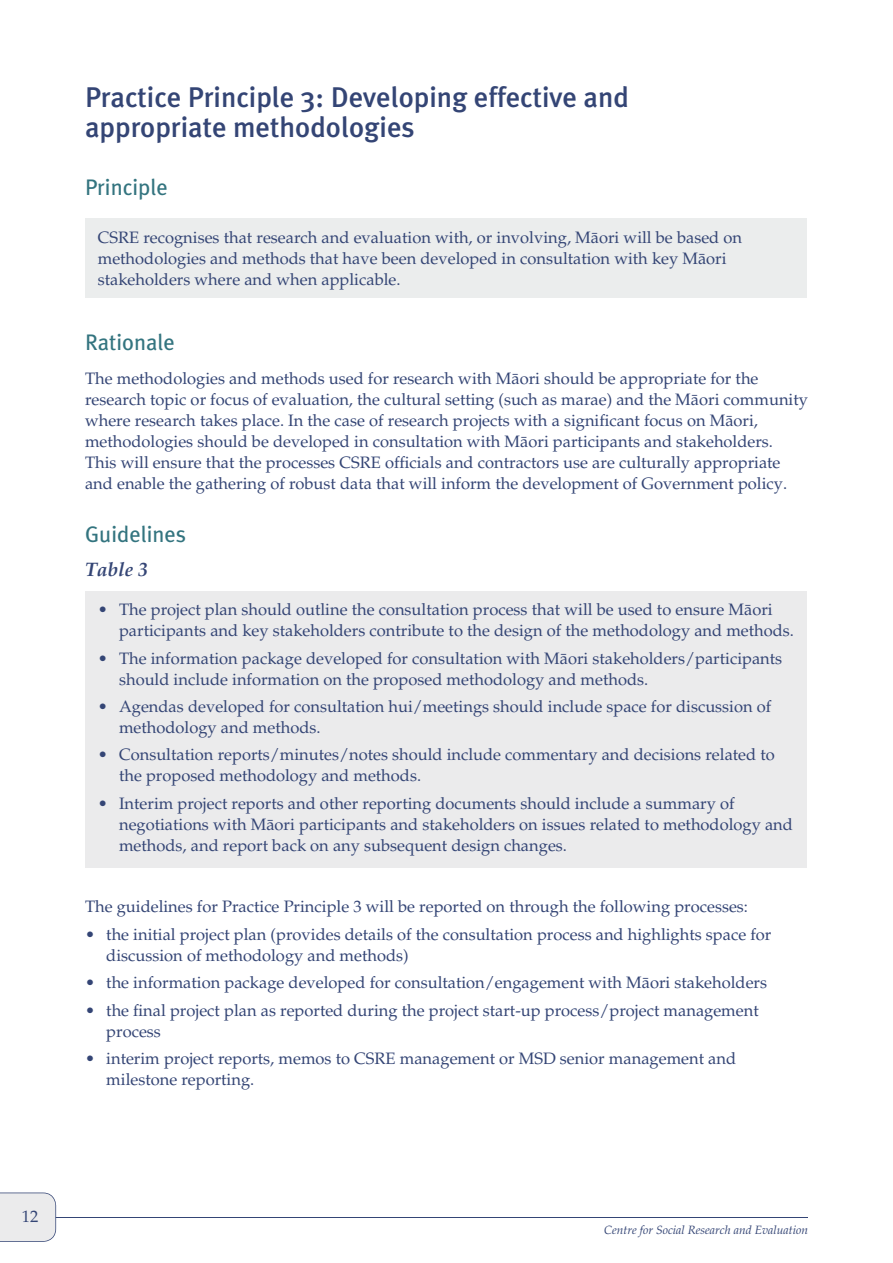
<style>
.page{position:relative;width:893px;height:1263px;background:#fff}
.page>*{position:absolute;margin:0;border:0;box-sizing:border-box;transform-origin:0 0}
.t1{font:500 28.5px/30px "Meta Plus";color:#344575}
.t2{font:22.5px "Meta Plus";color:#33747f}
.t3{font:19.5px "Maori Palatino Bitalic";color:#344575}
.t4{font:16.5px/21px "Maori Palatino Roman";color:#344575}
.t5{font:italic 12px "Maori Palatino";color:#344575}
</style>
<div class="page">
<hr style="left:41px;top:1217px;width:767px;height:1px;background:#344575">
<svg style="left:0;top:1192px;width:56px;height:50px;background:#e4e5e8"></svg>
<div style="left:85px;top:218px;width:721px;height:80px;background:#ebeded"></div>
<div style="left:85px;top:591px;width:721px;height:276px;background:#ebebec"></div>
<h1 class="t1" style="left:85px;top:82px;width:545px">Practice Principle 3: Developing effective and appropriate methodologies</h1>
<h2 class="t2" style="left:85px;top:175px;width:84px">Principle</h2>
<p class="t4" style="left:98px;top:227px;width:646px">CSRE recognises that research and evaluation with, or involving, Mäori will be based on methodologies and methods that have been developed in consultation with key Mäori stakeholders where and when applicable.</p>
<h2 class="t2" style="left:85px;top:329px;width:91px">Rationale</h2>
<p class="t4" style="left:85px;top:368px;width:724px">The methodologies and methods used for research with Mäori should be appropriate for the research topic or focus of evaluation, the cultural setting (such as marae) and the Mäori community where research takes place. In the case of research projects with a significant focus on Mäori, methodologies should be developed in consultation with Mäori participants and stakeholders.<br>This will ensure that the processes CSRE officials and contractors use are culturally appropriate and enable the gathering of robust data that will inform the development of Government policy.</p>
<h2 class="t2" style="left:85px;top:521px;width:103px">Guidelines</h2>
<p class="t3" style="left:85px;top:558px;width:65px">Table 3</p>
<p class="t4" style="left:119px;top:599px;width:676px;text-indent:-21px">• The project plan should outline the consultation process that will be used to ensure Mäori participants and key stakeholders contribute to the design of the methodology and methods.</p>
<p class="t4" style="left:119px;top:648px;width:665px;text-indent:-21px">• The information package developed for consultation with Mäori stakeholders/participants should include information on the proposed methodology and methods.</p>
<p class="t4" style="left:119px;top:696px;width:654px;text-indent:-21px">• Agendas developed for consultation hui/meetings should include space for discussion of methodology and methods.</p>
<p class="t4" style="left:119px;top:745px;width:657px;text-indent:-21px">• Consultation reports/minutes/notes should include commentary and decisions related to the proposed methodology and methods.</p>
<p class="t4" style="left:119px;top:793px;width:675px;text-indent:-21px">• Interim project reports and other reporting documents should include a summary of negotiations with Mäori participants and stakeholders on issues related to methodology and methods, and report back on any subsequent design changes.</p>
<p class="t4" style="left:85px;top:897px;width:664px">The guidelines for Practice Principle 3 will be reported on through the following processes:</p>
<p class="t4" style="left:106px;top:924px;width:667px;text-indent:-21px">• the initial project plan (provides details of the consultation process and highlights space for discussion of methodology and methods)</p>
<p class="t4" style="left:85px;top:972px;width:684px">• the information package developed for consultation/engagement with Mäori stakeholders</p>
<p class="t4" style="left:106px;top:1000px;width:654px;text-indent:-21px">• the final project plan as reported during the project start-up process/project management process</p>
<p class="t4" style="left:106px;top:1048px;width:631px;text-indent:-21px">• interim project reports, memos to CSRE management or MSD senior management and milestone reporting.</p>
<p class="t4" style="left:22px;top:1206px;width:18px">12</p>
<p class="t5" style="left:604px;top:1223px;width:206px">Centre for Social Research and Evaluation</p>
</div>
